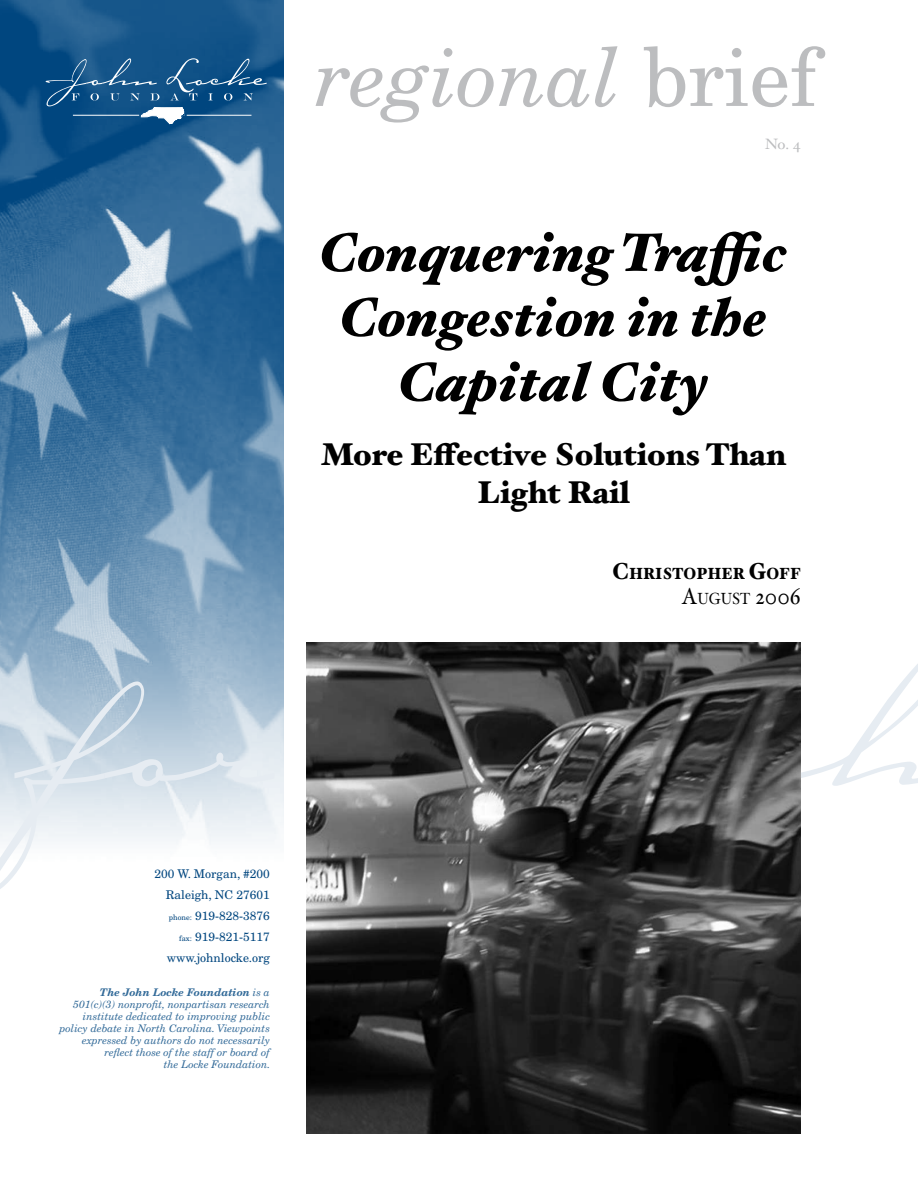
<style>
.page{position:relative;width:918px;height:1188px;background:#fff}
.page>*{position:absolute;margin:0;border:0;box-sizing:border-box;transform-origin:0 0}
.t1{font:246px "Carpenter ICG";color:#e6ecf2}
.t2{font:italic 81px "New Century Schlbk";color:#bcbdbf}
.t3{font:italic 900 54px/64.8px "Hoefler Text";color:#000;text-align:center}
.t4{font:900 31.5px/37.8px "Hoefler Text";color:#000;text-align:center}
.t5{font:23.1px "Hoefler Text";color:#000;scale:.91 1}
.t6{font:900 16.2px "Hoefler Text";color:#000;scale:.91 1}
.t7{font:15px "Hoefler Text";color:#bcbdbf}
.t8{font:12px/21px "New Century Schlbk";color:#00467f;text-align:right}
.t9{font:italic 10.5px/12px "New Century Schlbk";color:#336b99;text-align:right}
.s1{font-style:normal}
.s2{font-size:23.1px}
.s3{font-size:16.2px}
.s4{font-size:7.5px}
.s5{font-weight:700}
</style>
<div class="page">
<img style="left:0;top:0;width:284px;height:845px">
<svg style="left:46px;top:58px;width:221px;height:66px;background:#256191"></svg>
<img style="left:306px;top:643px;width:495px;height:491px">
<h2 class="t2" style="left:315px;top:28px;width:504px">regional <span class="s1">brief</span></h2>
<h3 class="t7" style="left:765px;top:135px;width:37px">NO. 4</h3>
<h3 class="t3" style="left:319px;top:220px;width:470px">Conquering Traffic<br>Congestion in the<br>Capital City</h3>
<h3 class="t4" style="left:321px;top:435px;width:466px">More Effective Solutions Than<br>Light Rail</h3>
<h3 class="t6" style="left:612px;top:564px;width:209px"><span class="s2">C</span>hristopher <span class="s2">G</span>off</h3>
<h3 class="t5" style="left:682px;top:583px;width:132px">A<span class="s3">UGUST</span> 2006</h3>
<h1 class="t1" style="left:4px;top:620px;width:929px">for Truth</h1>
<p class="t8" style="left:155px;top:865px;width:117px">200 W. Morgan, #200<br>Raleigh, NC 27601 <span class="s4">phone:</span> 919-828-3876 <span class="s4">fax:</span> 919-821-5117 www.johnlocke.org</p>
<p class="t9" style="left:60px;top:986px;width:212px"><span class="s5">The John Locke Foundation</span> is a 501(c)(3) nonprofit, nonpartisan research institute dedicated to improving public policy debate in North Carolina. Viewpoints expressed by authors do not necessarily reflect those of the staff or board of<br>the Locke Foundation.</p>
</div>
